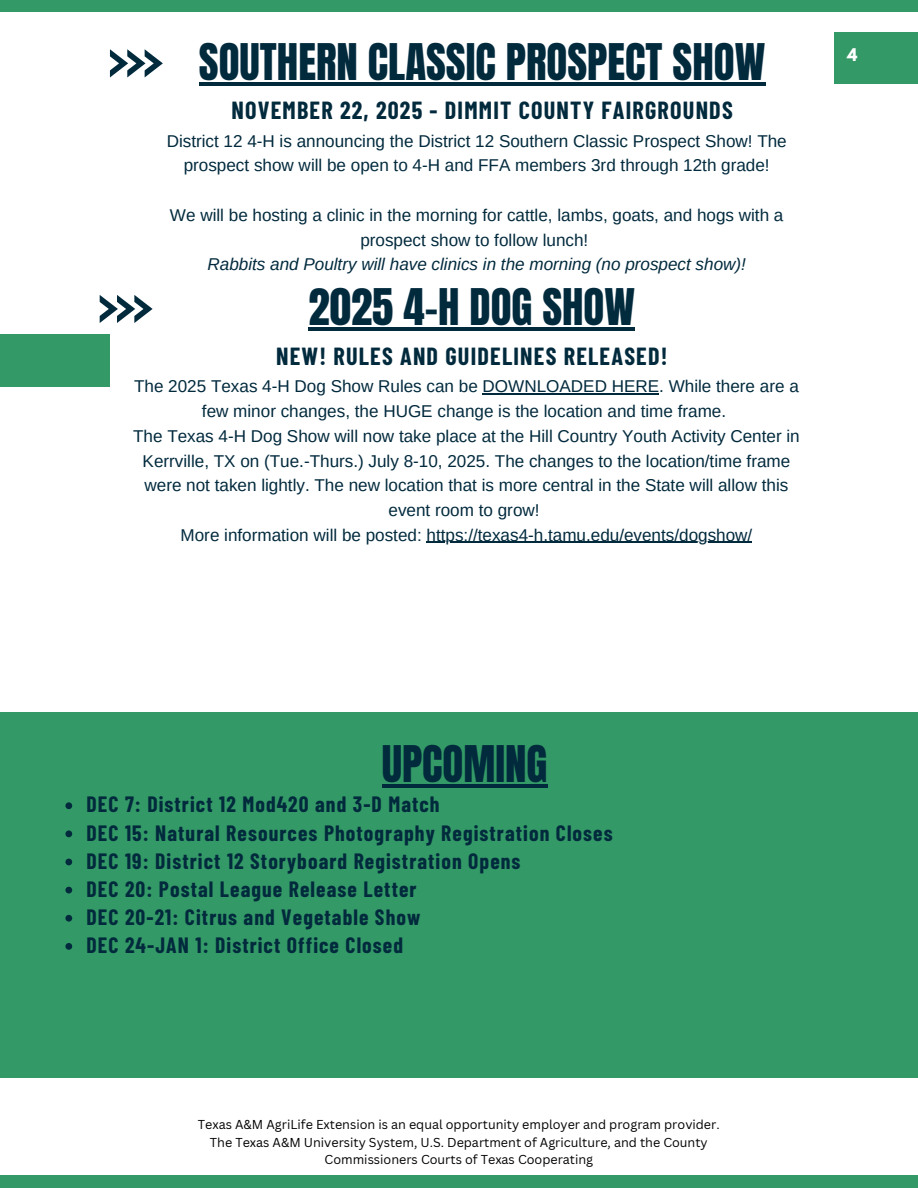
<style>
.page{position:relative;width:918px;height:1188px;background:#fff}
.page>*{position:absolute;margin:0;border:0;box-sizing:border-box;transform-origin:0 0}
.t1{font:42.9px "Anton";color:#022a3d}
.t2{font:700 24.15px "Barlow Condensed";letter-spacing:.05em;color:#022a3d}
.t3{font:700 21.6px "Barlow Condensed";letter-spacing:.05em;color:#022a3d}
.t4{font:17.1px/24.8px "Arimo";color:#022a3d;text-align:center}
.t5{font:700 15.45px "League Spartan";color:#fff}
.t6{font:12.6px/17.2px "Canva Sans";color:#000;text-align:center}
.s1{font-style:italic}
</style>
<div class="page">
<div style="left:0;top:0;width:918px;height:12px;background:#396"></div>
<div style="left:0;top:1175px;width:918px;height:13px;background:#396"></div>
<div style="left:834px;top:32px;width:84px;height:52px;background:#396"></div>
<div style="left:0;top:334px;width:110px;height:52px;background:#396"></div>
<div style="left:0;top:712px;width:918px;height:366px;background:#396"></div>
<hr style="left:382px;top:784px;width:165px;height:4px;background:#022a3d">
<svg style="left:65px;top:802px;width:7px;height:7px"></svg>
<svg style="left:65px;top:830px;width:7px;height:7px"></svg>
<svg style="left:65px;top:859px;width:7px;height:6px"></svg>
<svg style="left:65px;top:887px;width:7px;height:6px"></svg>
<svg style="left:65px;top:915px;width:7px;height:7px"></svg>
<svg style="left:65px;top:943px;width:7px;height:7px"></svg>
<svg style="left:110px;top:49px;width:53px;height:28px"></svg>
<hr style="left:199px;top:82px;width:566px;height:3px;background:#022a3d">
<svg style="left:100px;top:295px;width:52px;height:28px"></svg>
<hr style="left:309px;top:328px;width:326px;height:3px;background:#022a3d">
<hr style="left:483px;top:393px;width:176px;height:2px;background:#022a3d">
<hr style="left:427px;top:542px;width:325px;height:1px;background:#022a3d">
<h1 class="t1" style="left:199px;top:31px;width:568px">SOUTHERN CLASSIC PROSPECT SHOW</h1>
<p class="t2" style="left:231px;top:95px;width:503px">NOVEMBER 22, 2025 - DIMMIT COUNTY FAIRGROUNDS</p>
<p class="t4" style="left:167px;top:128px;width:622px">District 12 4-H is announcing the District 12 Southern Classic Prospect Show! The prospect show will be open to 4-H and FFA members 3rd through 12th grade!</p>
<p class="t4" style="left:170px;top:203px;width:615px">We will be hosting a clinic in the morning for cattle, lambs, goats, and hogs with a prospect show to follow lunch!<br><span class="s1">Rabbits and Poultry will have clinics in the morning (no prospect show)!</span></p>
<p class="t1" style="left:309px;top:276px;width:328px">2025 4-H DOG SHOW</p>
<p class="t2" style="left:276px;top:340px;width:393px">NEW! RULES AND GUIDELINES RELEASED!</p>
<p class="t4" style="left:133px;top:374px;width:668px">The 2025 Texas 4-H Dog Show Rules can be DOWNLOADED HERE. While there are a few minor changes, the HUGE change is the location and time frame.<br>The Texas 4-H Dog Show will now take place at the Hill Country Youth Activity Center in Kerrville, TX on (Tue.-Thurs.) July 8-10, 2025. The changes to the location/time frame were not taken lightly. The new location that is more central in the State will allow this event room to grow!<br>More information will be posted: https://texas4-h.tamu.edu/events/dogshow/</p>
<h1 class="t5" style="left:847px;top:47px;width:12px">4</h1>
<h4 class="t1" style="left:382px;top:733px;width:167px">UPCOMING</h4>
<h4 class="t3" style="left:87px;top:791px;width:355px">DEC 7: District 12 Mod420 and 3-D Match</h4>
<h1 class="t3" style="left:87px;top:819px;width:528px">DEC 15: Natural Resources Photography Registration Closes</h1>
<p class="t3" style="left:87px;top:847px;width:436px">DEC 19: District 12 Storyboard Registration Opens</p>
<h2 class="t3" style="left:87px;top:875px;width:332px">DEC 20: Postal League Release Letter</h2>
<h4 class="t3" style="left:87px;top:903px;width:335px">DEC 20-21: Citrus and Vegetable Show</h4>
<p class="t3" style="left:87px;top:932px;width:318px">DEC 24-JAN 1: District Office Closed</p>
<p class="t6" style="left:198px;top:1116px;width:523px">Texas A&amp;M AgriLife Extension is an equal opportunity employer and program provider.</p>
<h2 class="t6" style="left:210px;top:1133px;width:499px">The Texas A&amp;M University System, U.S. Department of Agriculture, and the County<br>Commissioners Courts of Texas Cooperating</h2>
</div>
